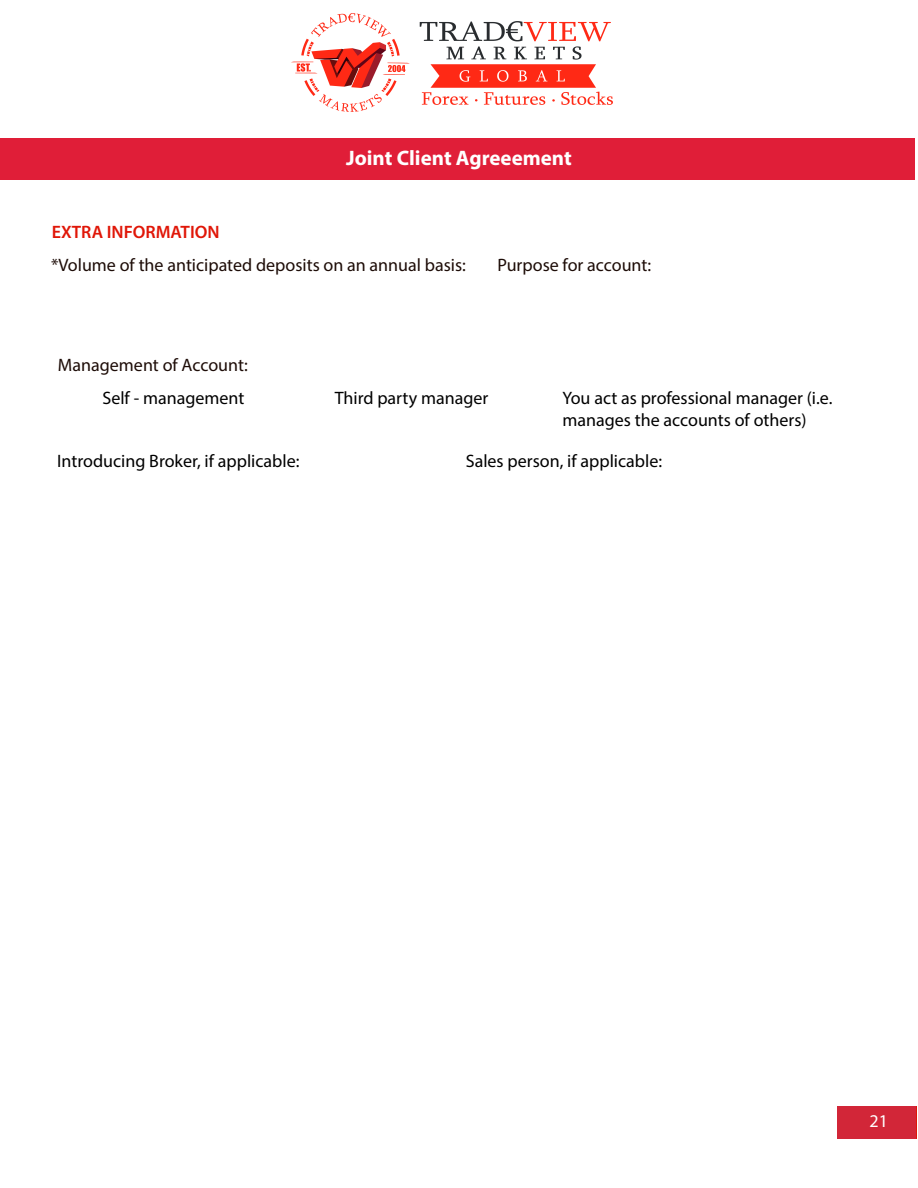
<style>
.page{position:relative;width:918px;height:1188px;background:#fff}
.page>*{position:absolute;margin:0;border:0;box-sizing:border-box;transform-origin:0 0}
.t1{font:700 21px "Myriad Pro";color:#fff}
.t2{font:18px/21.6px "Myriad Pro";color:#000}
.t3{font:18px "Myriad Pro";color:#1d0c07}
.t4{font:600 18px "Myriad Pro";color:#e01607}
.t5{font:18px "Myriad Pro";color:#fff}
</style>
<div class="page">
<div style="left:837px;top:1106px;width:78px;height:32px;background:#d22638"></div>
<div style="left:0;top:138px;width:915px;height:42px;background:#e01e38"></div>
<img style="left:292px;top:13px;width:321px;height:99px">
<p class="t1" style="left:346px;top:144px;width:227px">Joint Client Agreeement</p>
<p class="t4" style="left:52px;top:220px;width:169px">EXTRA INFORMATION</p>
<p class="t3" style="left:51px;top:253px;width:416px">*Volume of the anticipated deposits on an annual basis:</p>
<p class="t3" style="left:497px;top:253px;width:155px">Purpose for account:</p>
<p class="t3" style="left:58px;top:354px;width:191px">Management of Account:</p>
<p class="t2" style="left:102px;top:387px;width:144px">Self - management</p>
<p class="t2" style="left:335px;top:387px;width:155px">Third party manager</p>
<p class="t2" style="left:562px;top:387px;width:272px">You act as professional manager (i.e. manages the accounts of others)</p>
<p class="t2" style="left:57px;top:450px;width:244px">Introducing Broker, if applicable:</p>
<p class="t2" style="left:466px;top:450px;width:198px">Sales person, if applicable:</p>
<p class="t5" style="left:871px;top:1110px;width:20px">21</p>
</div>
